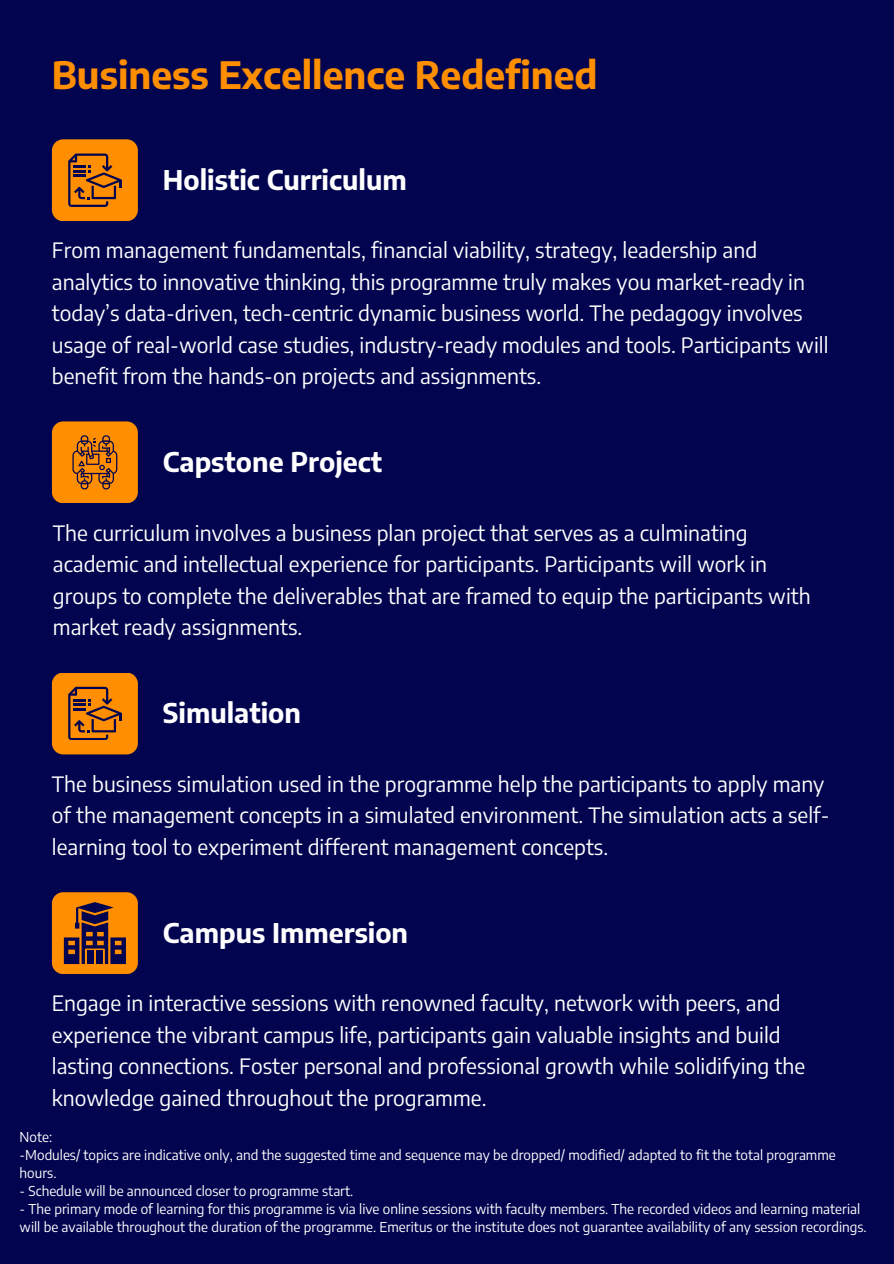
<style>
.page{position:relative;width:894px;height:1264px;background:#fff}
.page>*{position:absolute;margin:0;border:0;box-sizing:border-box;transform-origin:0 0}
.t1{font:700 37.5px "Encode Sans";color:#ff8e00}
.t2{font:700 27px "Encode Sans";color:#fff}
.t3{font:21px/31.5px "Encode Sans";color:#fff}
.t4{font:13.5px/18px "Encode Sans";color:#fff}
</style>
<div class="page">
<div style="left:0;top:0;width:893px;height:1263px;background:#02044f"></div>
<div style="left:52px;top:139px;width:86px;height:82px;background:#ff8e00;border-radius:11px"></div>
<div style="left:52px;top:421px;width:86px;height:82px;background:#ff8e00;border-radius:11px"></div>
<div style="left:52px;top:672px;width:86px;height:82px;background:#ff8e00;border-radius:11px"></div>
<svg style="left:68px;top:153px;width:53px;height:53px"></svg>
<svg style="left:68px;top:686px;width:53px;height:53px"></svg>
<svg style="left:72px;top:435px;width:45px;height:54px"></svg>
<div style="left:52px;top:892px;width:86px;height:82px;background:#ff8e00;border-radius:11px"></div>
<svg style="left:64px;top:902px;width:62px;height:62px"></svg>
<h1 class="t1" style="left:52px;top:50px;width:547px">Business Excellence Redefined</h1>
<h2 class="t2" style="left:163px;top:162px;width:245px">Holistic Curriculum</h2>
<h2 class="t3" style="left:52px;top:234px;width:777px">From management fundamentals, financial viability, strategy, leadership and analytics to innovative thinking, this programme truly makes you market-ready in today’s data-driven, tech-centric dynamic business world. The pedagogy involves usage of real-world case studies, industry-ready modules and tools. Participants will benefit from the hands-on projects and assignments.</h2>
<p class="t2" style="left:163px;top:444px;width:221px">Capstone Project</p>
<p class="t3" style="left:53px;top:516px;width:759px">The curriculum involves a business plan project that serves as a culminating academic and intellectual experience for participants. Participants will work in groups to complete the deliverables that are framed to equip the participants with market ready assignments.</p>
<p class="t2" style="left:163px;top:695px;width:139px">Simulation</p>
<p class="t3" style="left:52px;top:767px;width:779px">The business simulation used in the programme help the participants to apply many of the management concepts in a simulated environment. The simulation acts a self&shy;learning tool to experiment different management concepts.</p>
<p class="t2" style="left:163px;top:914px;width:247px">Campus Immersion</p>
<h2 class="t3" style="left:52px;top:987px;width:754px">Engage in interactive sessions with renowned faculty, network with peers, and experience the vibrant campus life, participants gain valuable insights and build lasting connections. Foster personal and professional growth while solidifying the knowledge gained throughout the programme.</h2>
<p class="t4" style="left:20px;top:1127px;width:34px">Note:</p>
<h2 class="t4" style="left:20px;top:1145px;width:817px">-Modules/ topics are indicative only, and the suggested time and sequence may be dropped/ modified/ adapted to fit the total programme hours.</h2>
<p class="t4" style="left:20px;top:1181px;width:335px">- Schedule will be announced closer to programme start.</p>
<p class="t4" style="left:20px;top:1199px;width:848px">- The primary mode of learning for this programme is via live online sessions with faculty members. The recorded videos and learning material will be available throughout the duration of the programme. Emeritus or the institute does not guarantee availability of any session recordings.</p>
</div>
